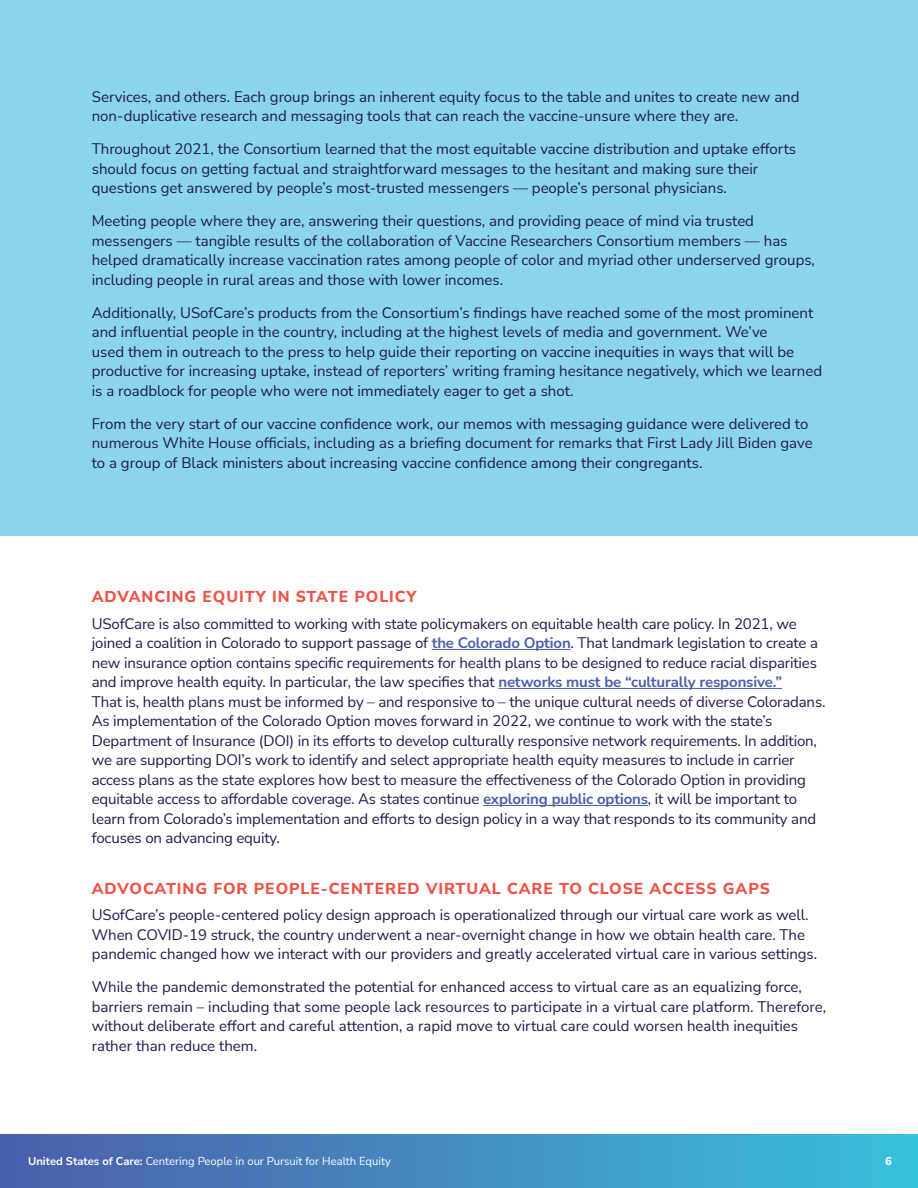
<style>
.page{position:relative;width:918px;height:1188px;background:#fff}
.page>*{position:absolute;margin:0;border:0;box-sizing:border-box;transform-origin:0 0}
.t1{font:800 15.75px "Nunito Sans";letter-spacing:.06em;color:#f05144}
.t2{font:15px/19.5px "Nunito Sans";letter-spacing:-.005em;color:#211a4b}
.t3{font:11.25px "Nunito Sans";color:#fff}
.t4{font:800 11.25px "Nunito Sans";color:#fff}
.s1{font-weight:700;color:#4a5fab}
.s2{font-weight:700}
</style>
<div class="page">
<div style="left:0;top:1134px;width:918px;height:54px;background:linear-gradient(to right,#4d5da9,#39c0dd)"></div>
<div style="left:0;top:0;width:918px;height:536px;background:#8bd5e8"></div>
<hr style="left:432px;top:649px;width:139px;height:1px;background:#4a5fab">
<hr style="left:498px;top:688px;width:284px;height:1px;background:#4a5fab">
<hr style="left:483px;top:805px;width:165px;height:1px;background:#4a5fab">
<p class="t2" style="left:92px;top:86px;width:709px">Services, and others. Each group brings an inherent equity focus to the table and unites to create new and non-duplicative research and messaging tools that can reach the vaccine-unsure where they are.</p>
<p class="t2" style="left:92px;top:139px;width:706px">Throughout 2021, the Consortium learned that the most equitable vaccine distribution and uptake efforts should focus on getting factual and straightforward messages to the hesitant and making sure their questions get answered by people’s most-trusted messengers — people’s personal physicians.</p>
<p class="t2" style="left:92px;top:211px;width:725px">Meeting people where they are, answering their questions, and providing peace of mind via trusted messengers — tangible results of the collaboration of Vaccine Researchers Consortium members — has helped dramatically increase vaccination rates among people of color and myriad other underserved groups, including people in rural areas and those with lower incomes.</p>
<p class="t2" style="left:92px;top:302px;width:732px">Additionally, USofCare’s products from the Consortium’s findings have reached some of the most prominent and influential people in the country, including at the highest levels of media and government. We’ve<br>used them in outreach to the press to help guide their reporting on vaccine inequities in ways that will be productive for increasing uptake, instead of reporters’ writing framing hesitance negatively, which we learned is a roadblock for people who were not immediately eager to get a shot.</p>
<p class="t2" style="left:92px;top:413px;width:722px">From the very start of our vaccine confidence work, our memos with messaging guidance were delivered to numerous White House officials, including as a briefing document for remarks that First Lady Jill Biden gave to a group of Black ministers about increasing vaccine confidence among their congregants.</p>
<p class="t1" style="left:92px;top:586px;width:326px">ADVANCING EQUITY IN STATE POLICY</p>
<p class="t2" style="left:92px;top:613px;width:735px">USofCare is also committed to working with state policymakers on equitable health care policy. In 2021, we joined a coalition in Colorado to support passage of <span class="s1">the Colorado Option</span>. That landmark legislation to create a new insurance option contains specific requirements for health plans to be designed to reduce racial disparities and improve health equity. In particular, the law specifies that <span class="s1">networks must be “culturally responsive.”<br></span>That is, health plans must be informed by – and responsive to – the unique cultural needs of diverse Coloradans.<br>As implementation of the Colorado Option moves forward in 2022, we continue to work with the state’s Department of Insurance (DOI) in its efforts to develop culturally responsive network requirements. In addition, we are supporting DOI’s work to identify and select appropriate health equity measures to include in carrier access plans as the state explores how best to measure the effectiveness of the Colorado Option in providing equitable access to affordable coverage. As states continue <span class="s1">exploring public options</span>, it will be important to learn from Colorado’s implementation and efforts to design policy in a way that responds to its community and focuses on advancing equity.</p>
<p class="t1" style="left:92px;top:878px;width:680px">ADVOCATING FOR PEOPLE-CENTERED VIRTUAL CARE TO CLOSE ACCESS GAPS</p>
<p class="t2" style="left:92px;top:905px;width:727px">USofCare’s people-centered policy design approach is operationalized through our virtual care work as well.<br>When COVID-19 struck, the country underwent a near-overnight change in how we obtain health care. The pandemic changed how we interact with our providers and greatly accelerated virtual care in various settings.</p>
<p class="t2" style="left:92px;top:977px;width:736px">While the pandemic demonstrated the potential for enhanced access to virtual care as an equalizing force, barriers remain – including that some people lack resources to participate in a virtual care platform. Therefore, without deliberate effort and careful attention, a rapid move to virtual care could worsen health inequities rather than reduce them.</p>
<p class="t3" style="left:28px;top:1153px;width:364px"><span class="s2">United States of Care:</span> Centering People in our Pursuit for Health Equity</p>
<p class="t4" style="left:885px;top:1153px;width:8px">6</p>
</div>
